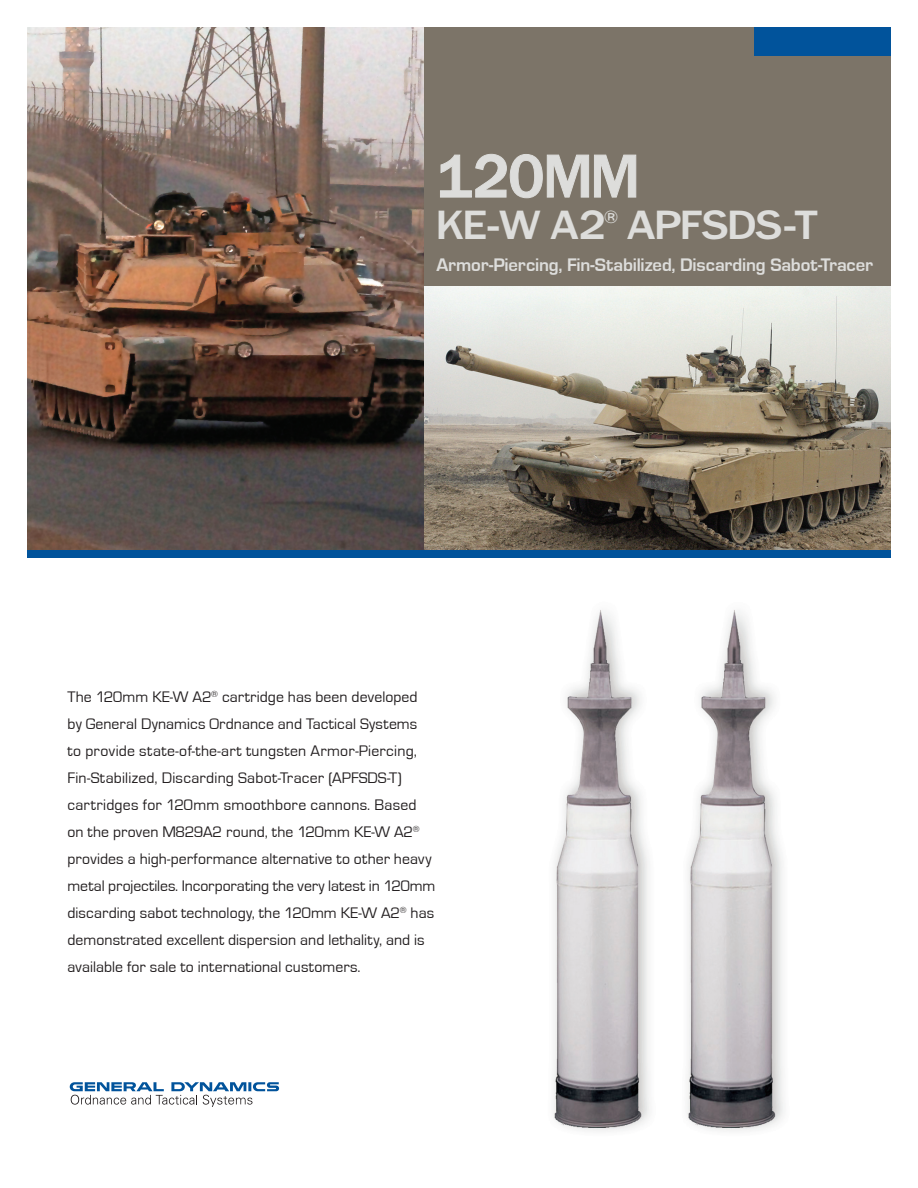
<style>
.page{position:relative;width:918px;height:1188px;background:#fff}
.page>*{position:absolute;margin:0;border:0;box-sizing:border-box;transform-origin:0 0}
.t1{font:60px "Framina";letter-spacing:-.035em;color:#dddddb}
.t2{font:40.5px "Framina";letter-spacing:-.02em;color:#dddddb;scale:1.11 1}
.t3{font:700 18.75px "Eurostile";letter-spacing:-.01em;color:#dddddb}
.Body_Copy{font:15.75px/27px "Eurostile";letter-spacing:.005em;color:#231f20}
</style>
<div class="page">
<div style="left:421px;top:27px;width:470px;height:260px;background:#7c7468"></div>
<img style="left:424px;top:286px;width:467px;height:264px">
<img style="left:27px;top:27px;width:397px;height:523px">
<div style="left:27px;top:550px;width:864px;height:8px;background:#01539b"></div>
<div style="left:755px;top:27px;width:136px;height:28px;background:#01539b"></div>
<svg style="left:440px;top:153px;width:197px;height:46px"></svg>
<img style="left:553px;top:610px;width:231px;height:521px">
<svg style="left:70px;top:1082px;width:209px;height:25px"></svg>
<p class="t1" style="left:436px;top:140px;width:204px">120MM</p>
<p class="t2" style="left:436px;top:200px;width:346px">KE-W A2<sup>®</sup> APFSDS-T</p>
<p class="t3" style="left:436px;top:255px;width:438px">Armor-Piercing, Fin-Stabilized, Discarding Sabot-Tracer</p>
<p class="Body_Copy" style="left:68px;top:684px;width:370px">The 120mm KE-W A2<sup>®</sup> cartridge has been developed by General Dynamics Ordnance and Tactical Systems<br>to provide state-of-the-art tungsten Armor-Piercing, Fin-Stabilized, Discarding Sabot-Tracer (APFSDS-T) cartridges for 120mm smoothbore cannons. Based on the proven M829A2 round, the 120mm KE-W A2<sup>® </sup>provides a high-performance alternative to other heavy metal projectiles. Incorporating the very latest in 120mm discarding sabot technology, the 120mm KE-W A2<sup>®</sup> has demonstrated excellent dispersion and lethality, and is available for sale to international customers.</p>
</div>
